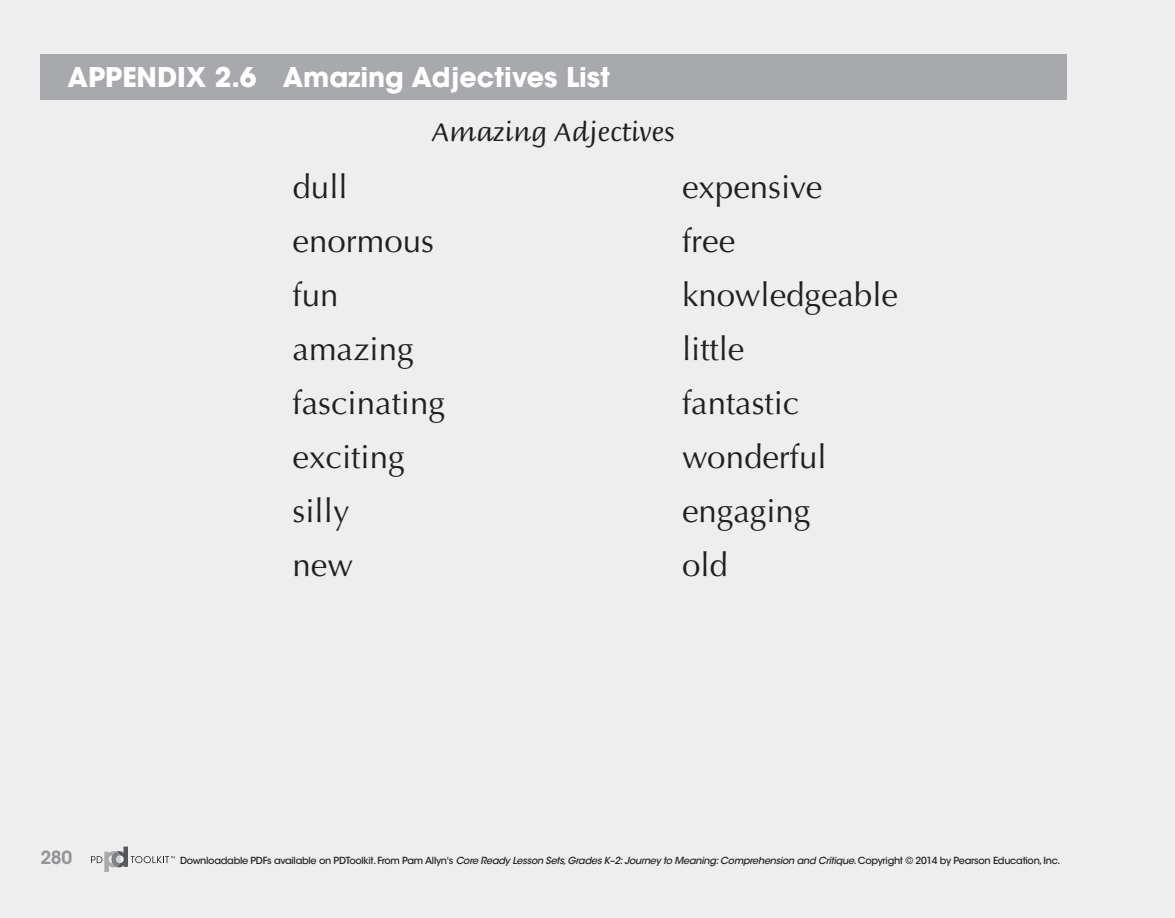
<style>
.page{position:relative;width:1175px;height:918px;background:#fff}
.page>*{position:absolute;margin:0;border:0;box-sizing:border-box;transform-origin:0 0}
.t1{font:33px/54px "Optima LT Std";color:#231f20}
.t2{font:700 27px "ITC Avant Garde Std";color:#fff}
.t3{font:27px "Briem Script Std";color:#231f20}
.t4{font:600 18px "ITC Avant Garde Std";color:#939598}
.t5{font:500 9.75px "ITC Avant Garde Std";letter-spacing:-.03em;color:#231f20}
.s1{font-style:italic}
</style>
<div class="page">
<div style="left:0;top:0;width:1174px;height:918px;background:#eeeeef"></div>
<svg style="left:91px;top:847px;width:84px;height:25px"></svg>
<div style="left:40px;top:54px;width:1026px;height:45px;background:#a8a9ad"></div>
<div style="left:40px;top:55px;width:1026px;height:45px;background:#a8a9ad"></div>
<h2 class="t2" style="left:68px;top:60px;width:544px">appendix 2.6 Amazing Adjectives List</h2>
<h2 class="t3" style="left:432px;top:117px;width:244px">Amazing Adjectives</h2>
<h1 class="t1" style="left:292px;top:160px;width:154px">dull enormous fun amazing fascinating exciting silly<br>new</h1>
<h1 class="t1" style="left:682px;top:160px;width:218px">expensive<br>free knowledgeable little<br>fantastic wonderful engaging<br>old</h1>
<h3 class="t4" style="left:40px;top:846px;width:33px">280</h3>
<p class="t5" style="left:180px;top:854px;width:882px">Downloadable PDFs available on PDToolkit. From Pam Allyn's <span class="s1">Core Ready Lesson Sets, Grades K–2: Journey to Meaning: Comprehension and Critique</span>. Copyright © 2014 by Pearson Education, Inc.</p>
</div>
